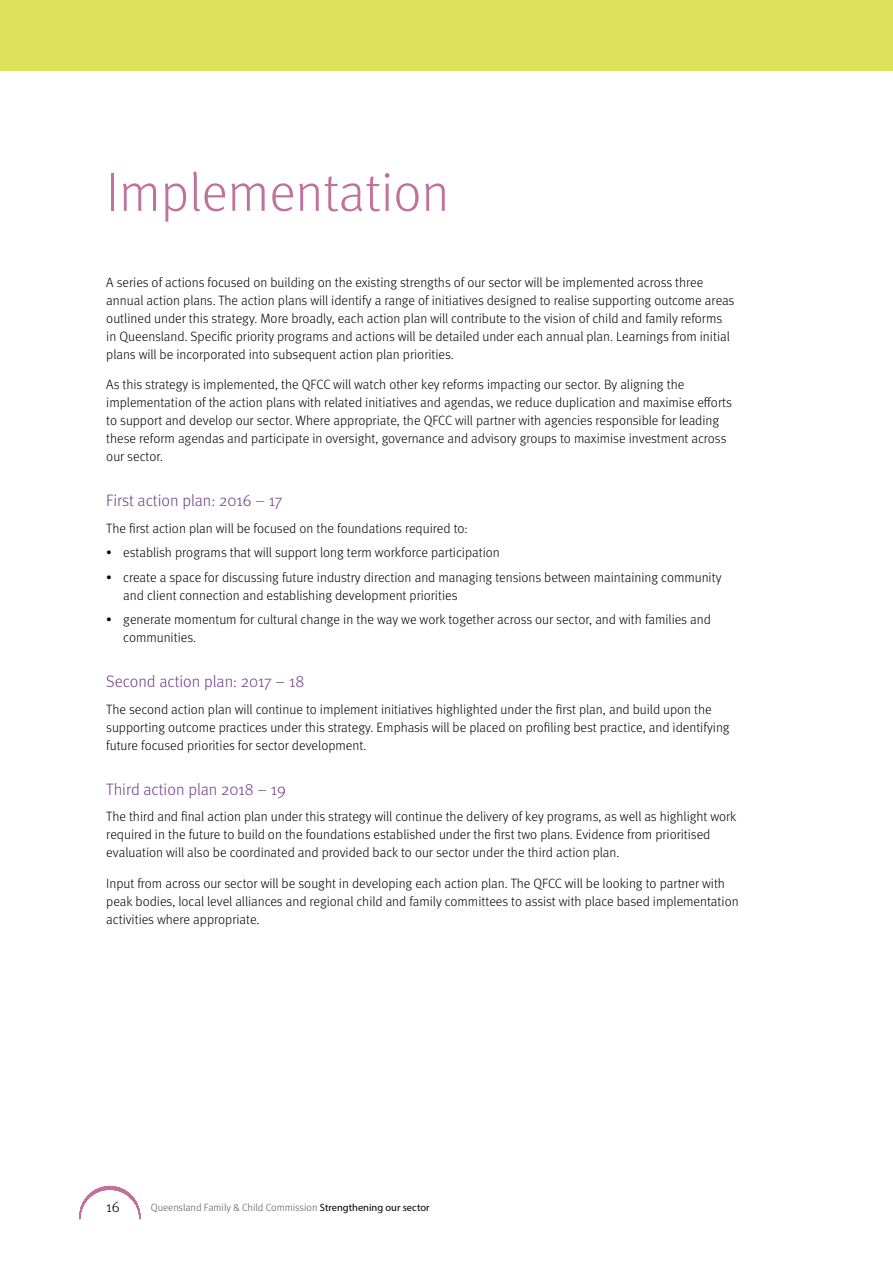
<style>
.page{position:relative;width:893px;height:1263px;background:#fff}
.page>*{position:absolute;margin:0;border:0;box-sizing:border-box;transform-origin:0 0}
.t1{font:300 54px "Meta OT";color:#c1729c}
.t2{font:300 16.5px "Meta OT";color:#6e3d88}
.t3{font:300 15px "Meta OT";color:#000}
.t4{font:300 13.5px/18px "Meta OT";color:#000}
.t5{font:300 10.5px "Meta OT";color:#575756}
.s1{font-family:"Myriad Pro";font-weight:400;color:#000}
</style>
<div class="page">
<svg style="left:80px;top:1186px;width:60px;height:34px"></svg>
<div style="left:0;top:0;width:893px;height:70px;background:#dde05b"></div>
<h1 class="t1" style="left:106px;top:161px;width:345px">Implementation</h1>
<p class="t4" style="left:106px;top:273px;width:630px">A series of actions focused on building on the existing strengths of our sector will be implemented across three annual action plans. The action plans will identify a range of initiatives designed to realise supporting outcome areas outlined under this strategy. More broadly, each action plan will contribute to the vision of child and family reforms in Queensland. Specific priority programs and actions will be detailed under each annual plan. Learnings from initial plans will be incorporated into subsequent action plan priorities.</p>
<p class="t4" style="left:106px;top:376px;width:627px">As this strategy is implemented, the QFCC will watch other key reforms impacting our sector. By aligning the implementation of the action plans with related initiatives and agendas, we reduce duplication and maximise efforts to support and develop our sector. Where appropriate, the QFCC will partner with agencies responsible for leading these reform agendas and participate in oversight, governance and advisory groups to maximise investment across our sector.</p>
<p class="t2" style="left:106px;top:491px;width:178px">First action plan: 2016 – 17</p>
<p class="t4" style="left:106px;top:519px;width:363px">The first action plan will be focused on the foundations required to:</p>
<p class="t4" style="left:106px;top:544px;width:395px">• establish programs that will support long term workforce participation</p>
<p class="t4" style="left:123px;top:568px;width:600px;text-indent:-17px">• create a space for discussing future industry direction and managing tensions between maintaining community and client connection and establishing development priorities</p>
<p class="t4" style="left:123px;top:611px;width:589px;text-indent:-17px">• generate momentum for cultural change in the way we work together across our sector, and with families and communities.</p>
<p class="t2" style="left:106px;top:672px;width:199px">Second action plan: 2017 – 18</p>
<p class="t4" style="left:106px;top:700px;width:625px">The second action plan will continue to implement initiatives highlighted under the first plan, and build upon the supporting outcome practices under this strategy. Emphasis will be placed on profiling best practice, and identifying future focused priorities for sector development.</p>
<p class="t2" style="left:106px;top:779px;width:181px">Third action plan 2018 – 19</p>
<p class="t4" style="left:106px;top:808px;width:632px">The third and final action plan under this strategy will continue the delivery of key programs, as well as highlight work required in the future to build on the foundations established under the first two plans. Evidence from prioritised evaluation will also be coordinated and provided back to our sector under the third action plan.</p>
<p class="t4" style="left:106px;top:874px;width:634px">Input from across our sector will be sought in developing each action plan. The QFCC will be looking to partner with peak bodies, local level alliances and regional child and family committees to assist with place based implementation activities where appropriate.</p>
<p class="t3" style="left:106px;top:1197px;width:15px">16</p>
<p class="t5" style="left:151px;top:1201px;width:280px">Queensland Family &amp; Child Commission <span class="s1">Strengthening our sector</span></p>
</div>
